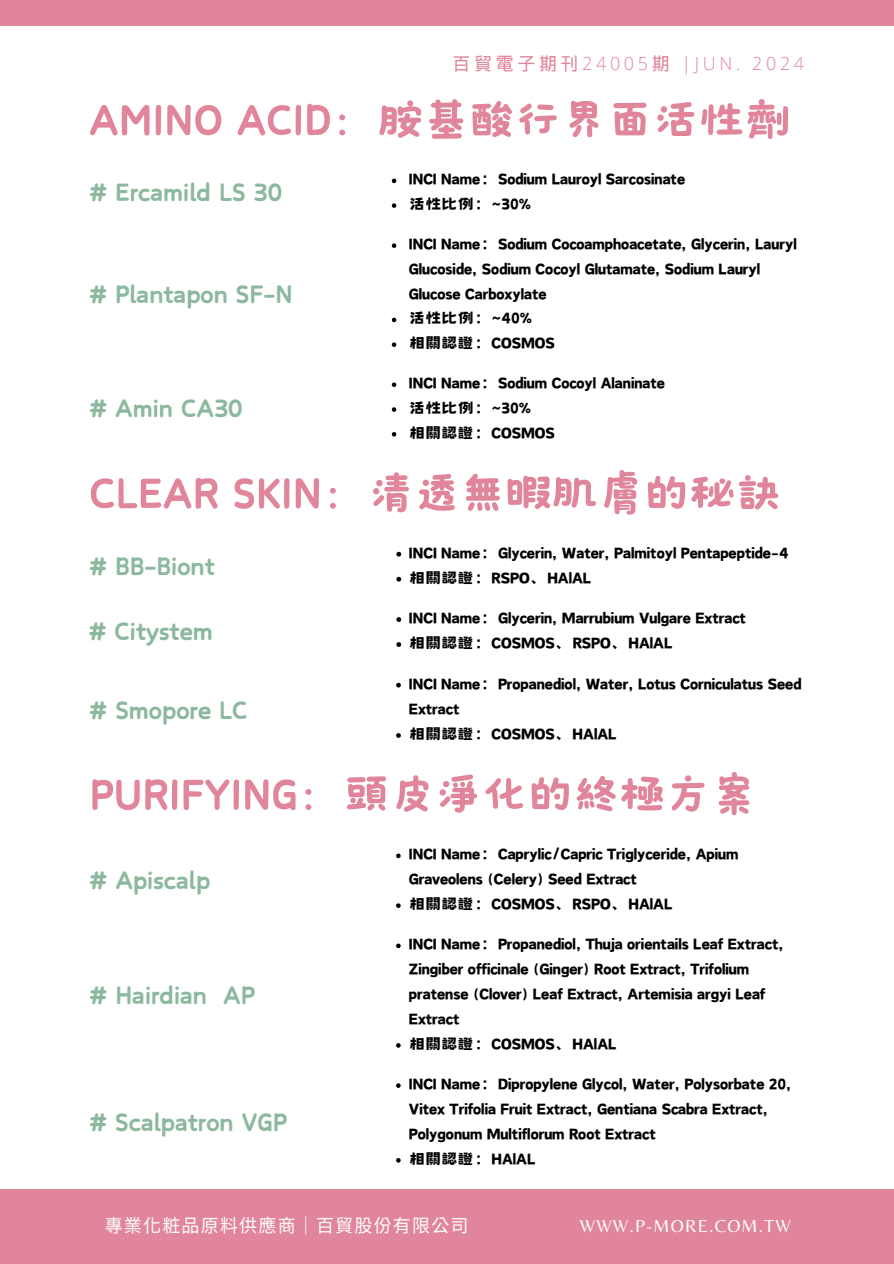
<style>
.page{position:relative;width:894px;height:1264px;background:#fff}
.page>*{position:absolute;margin:0;border:0;box-sizing:border-box;transform-origin:0 0}
.t1{font:51px "Canva Soft Candy TC";color:#e0859a}
.t2{font:30px "Canva Soft Candy TC";color:#8cb89f}
.t3{font:18px/24.9px "Canva Sweet Heart CN";color:#000}
.t4{font:300 18px "Open Sans";letter-spacing:.2em;color:#e0859a}
.t5{font:18px "Noto Sans CJ Ksc";letter-spacing:.065em;color:#fff}
.t6{font:18px "Belleza";letter-spacing:.065em;color:#fff}
.s1{font-family:"Wen Quan Yi Micro Hei";font-weight:400}
</style>
<div class="page">
<div style="left:0;top:0;width:893px;height:25px;background:#e0859a"></div>
<div style="left:0;top:1188px;width:893px;height:75px;background:#e0859a"></div>
<svg style="left:392px;top:179px;width:4px;height:4px"></svg>
<svg style="left:392px;top:203px;width:4px;height:5px"></svg>
<svg style="left:392px;top:243px;width:4px;height:5px"></svg>
<svg style="left:392px;top:318px;width:4px;height:4px"></svg>
<svg style="left:392px;top:342px;width:4px;height:5px"></svg>
<svg style="left:392px;top:382px;width:4px;height:5px"></svg>
<svg style="left:392px;top:407px;width:4px;height:5px"></svg>
<svg style="left:392px;top:432px;width:4px;height:4px"></svg>
<svg style="left:396px;top:552px;width:5px;height:4px"></svg>
<svg style="left:396px;top:577px;width:5px;height:4px"></svg>
<svg style="left:396px;top:617px;width:5px;height:5px"></svg>
<svg style="left:396px;top:642px;width:5px;height:5px"></svg>
<svg style="left:396px;top:682px;width:5px;height:5px"></svg>
<svg style="left:396px;top:733px;width:5px;height:4px"></svg>
<svg style="left:396px;top:943px;width:4px;height:5px"></svg>
<svg style="left:396px;top:1043px;width:4px;height:4px"></svg>
<svg style="left:396px;top:1083px;width:4px;height:4px"></svg>
<svg style="left:396px;top:1158px;width:4px;height:4px"></svg>
<svg style="left:396px;top:853px;width:4px;height:5px"></svg>
<svg style="left:396px;top:903px;width:4px;height:4px"></svg>
<h2 class="t4" style="left:452px;top:50px;width:353px"><span class="s1">百貿電子期刊</span>24005<span class="s1">期</span> |JUN. 2024</h2>
<p class="t1" style="left:89px;top:92px;width:703px">AMINO ACID：胺基酸行界面活性劑</p>
<p class="t2" style="left:89px;top:176px;width:194px"># Ercamild LS 30</p>
<p class="t2" style="left:89px;top:278px;width:205px"># Plantapon SF-N</p>
<h2 class="t3" style="left:409px;top:167px;width:278px">INCI Name：Sodium Lauroyl Sarcosinate</h2>
<p class="t3" style="left:409px;top:191px;width:124px">活性比例：~30%</p>
<p class="t3" style="left:409px;top:231px;width:389px">INCI Name：Sodium Cocoamphoacetate, Glycerin, Lauryl<br>Glucoside, Sodium Cocoyl Glutamate, Sodium Lauryl<br>Glucose Carboxylate</p>
<h2 class="t3" style="left:409px;top:306px;width:125px">活性比例：~40%</h2>
<p class="t3" style="left:409px;top:330px;width:147px">相關認證：COSMOS</p>
<p class="t3" style="left:409px;top:370px;width:257px">INCI Name：Sodium Cocoyl Alaninate</p>
<h1 class="t3" style="left:409px;top:395px;width:124px">活性比例：~30%</h1>
<h2 class="t3" style="left:409px;top:420px;width:147px">相關認證：COSMOS</h2>
<p class="t1" style="left:89px;top:466px;width:693px">CLEAR SKIN：清透無暇肌膚的秘訣</p>
<p class="t2" style="left:89px;top:392px;width:155px"># Amin CA30</p>
<p class="t2" style="left:89px;top:549px;width:127px"># BB-Biont</p>
<h2 class="t2" style="left:89px;top:615px;width:125px"># Citystem</h2>
<p class="t3" style="left:409px;top:540px;width:381px">INCI Name：Glycerin, Water, Palmitoyl Pentapeptide-4</p>
<p class="t3" style="left:409px;top:565px;width:184px">相關認證：RSPO、HAlAL</p>
<h2 class="t3" style="left:409px;top:605px;width:338px">INCI Name：Glycerin, Marrubium Vulgare Extract</h2>
<p class="t3" style="left:409px;top:630px;width:265px">相關認證：COSMOS、RSPO、HAlAL</p>
<h1 class="t3" style="left:409px;top:670px;width:394px">INCI Name：Propanediol, Water, Lotus Corniculatus Seed<br>Extract</h1>
<h2 class="t3" style="left:409px;top:721px;width:209px">相關認證：COSMOS、HAlAL</h2>
<p class="t1" style="left:89px;top:767px;width:669px">PURIFYING：頭皮淨化的終極方案</p>
<p class="t2" style="left:90px;top:693px;width:159px"># Smopore LC</p>
<p class="t2" style="left:90px;top:864px;width:122px"># Apiscalp</p>
<p class="t2" style="left:90px;top:979px;width:167px"># Hairdian AP</p>
<p class="t2" style="left:89px;top:1106px;width:199px"># Scalpatron VGP</p>
<h3 class="t3" style="left:409px;top:841px;width:331px">INCI Name：Caprylic/Capric Triglyceride, Apium<br>Graveolens (Celery) Seed Extract</h3>
<h3 class="t3" style="left:409px;top:891px;width:265px">相關認證：COSMOS、RSPO、HAlAL</h3>
<h2 class="t3" style="left:409px;top:931px;width:376px">INCI Name：Propanediol, Thuja orientails Leaf Extract, Zingiber officinale (Ginger) Root Extract, Trifolium pratense (Clover) Leaf Extract, Artemisia argyi Leaf Extract</h2>
<p class="t3" style="left:409px;top:1030px;width:209px">相關認證：COSMOS、HAlAL</p>
<h2 class="t3" style="left:409px;top:1071px;width:384px">INCI Name：Dipropylene Glycol, Water, Polysorbate 20,<br>Vitex Trifolia Fruit Extract, Gentiana Scabra Extract,<br>Polygonum Multiflorum Root Extract</h2>
<p class="t3" style="left:409px;top:1145px;width:128px">相關認證：HAlAL</p>
<h3 class="t5" style="left:105px;top:1210px;width:365px">專業化粧品原料供應商｜百貿股份有限公司</h3>
<h1 class="t6" style="left:579px;top:1214px;width:212px">WWW.P-MORE.COM.TW</h1>
</div>
